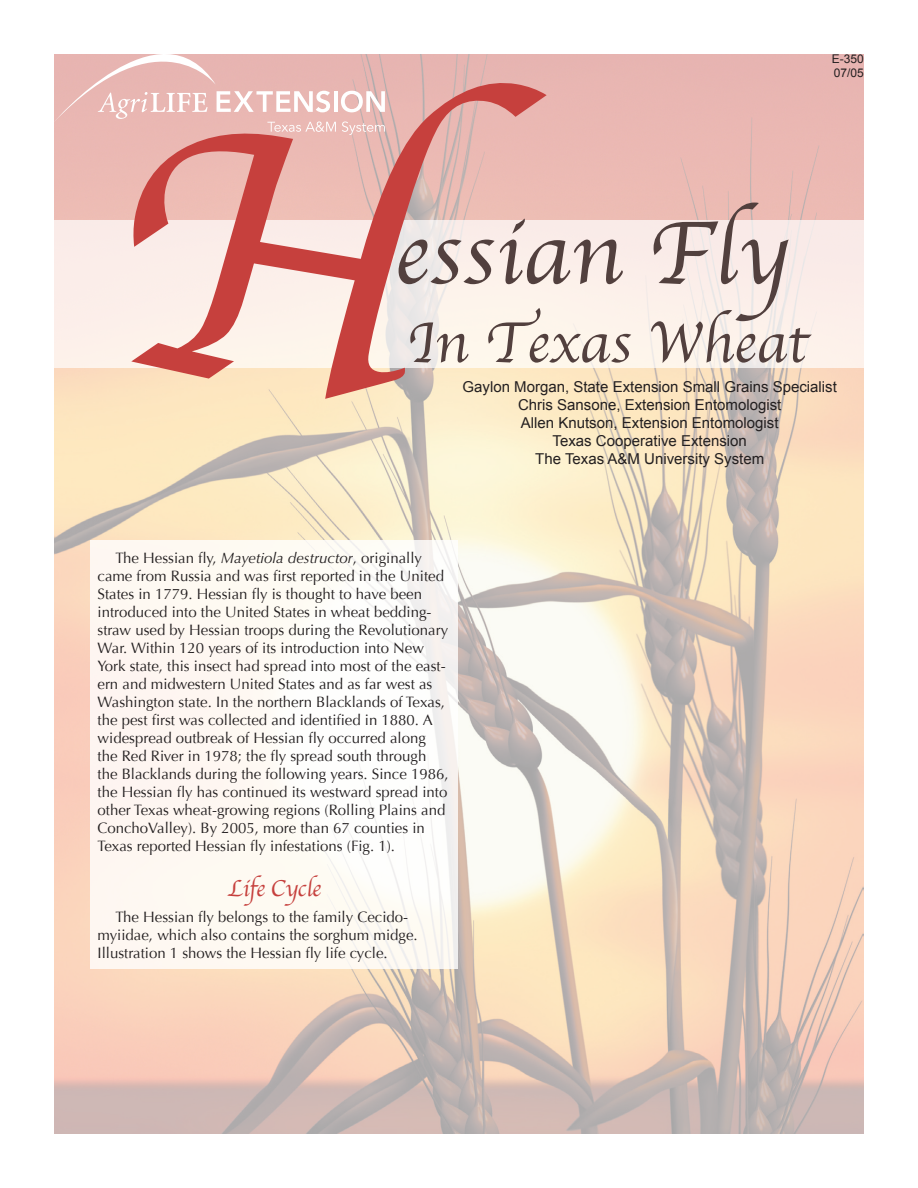
<style>
.page{position:relative;width:918px;height:1188px;background:#fff}
.page>*{position:absolute;margin:0;border:0;box-sizing:border-box;transform-origin:0 0}
.t1{font:93px "Apple Chancery";color:#52403e}
.t2{font:60px "Apple Chancery";color:#52403e}
.t3{font:24px "Apple Chancery";letter-spacing:-.02em;color:#c6403d}
.t4{font:15px/18px "Optima";color:#231f20}
.t5{font:15px/18px "Arial";color:#231f20;text-align:center}
.t6{font:12px/14.4px "Arial";color:#231f20}
.s1{font-style:italic}
</style>
<div class="page">
<img style="left:54px;top:54px;width:810px;height:1080px">
<div style="left:54px;top:220px;width:810px;height:147px;background:#fbeee9"></div>
<div style="left:90px;top:540px;width:368px;height:429px;background:#fefaf2"></div>
<div style="left:54px;top:54px;width:57px;height:81px;background:#e8b6b2"></div>
<svg style="left:111px;top:54px;width:437px;height:372px"></svg>
<p class="t6" style="left:832px;top:51px;width:34px">E-350<br>07/05</p>
<h1 class="t1" style="left:394px;top:179px;width:396px">essian Fly</h1>
<h2 class="t2" style="left:407px;top:295px;width:403px">In Texas Wheat</h2>
<p class="t5" style="left:463px;top:378px;width:376px">Gaylon Morgan, State Extension Small Grains Specialist Chris Sansone, Extension Entomologist<br>Allen Knutson, Extension Entomologist<br>Texas Cooperative Extension</p>
<p class="t5" style="left:535px;top:450px;width:230px">The Texas A&amp;M University System</p>
<p class="t4" style="left:98px;top:549px;width:353px;text-indent:18px">The Hessian fly, <span class="s1">Mayetiola destructor</span>, originally came from Russia and was first reported in the United States in 1779. Hessian fly is thought to have been introduced into the United States in wheat bedding&shy;straw used by Hessian troops during the Revolutionary War. Within 120 years of its introduction into New York state, this insect had spread into most of the east&shy;ern and midwestern United States and as far west as Washington state. In the northern Blacklands of Texas, the pest first was collected and identified in 1880. A widespread outbreak of Hessian fly occurred along the Red River in 1978; the fly spread south through the Blacklands during the following years. Since 1986, the Hessian fly has continued its westward spread into other Texas wheat-growing regions (Rolling Plains and ConchoValley). By 2005, more than 67 counties in Texas reported Hessian fly infestations (Fig. 1).</p>
<h3 class="t3" style="left:228px;top:869px;width:95px">Life Cycle</h3>
<p class="t4" style="left:98px;top:908px;width:322px;text-indent:18px">The Hessian fly belongs to the family Cecido&shy;myiidae, which also contains the sorghum midge.<br>Illustration 1 shows the Hessian fly life cycle.</p>
</div>
